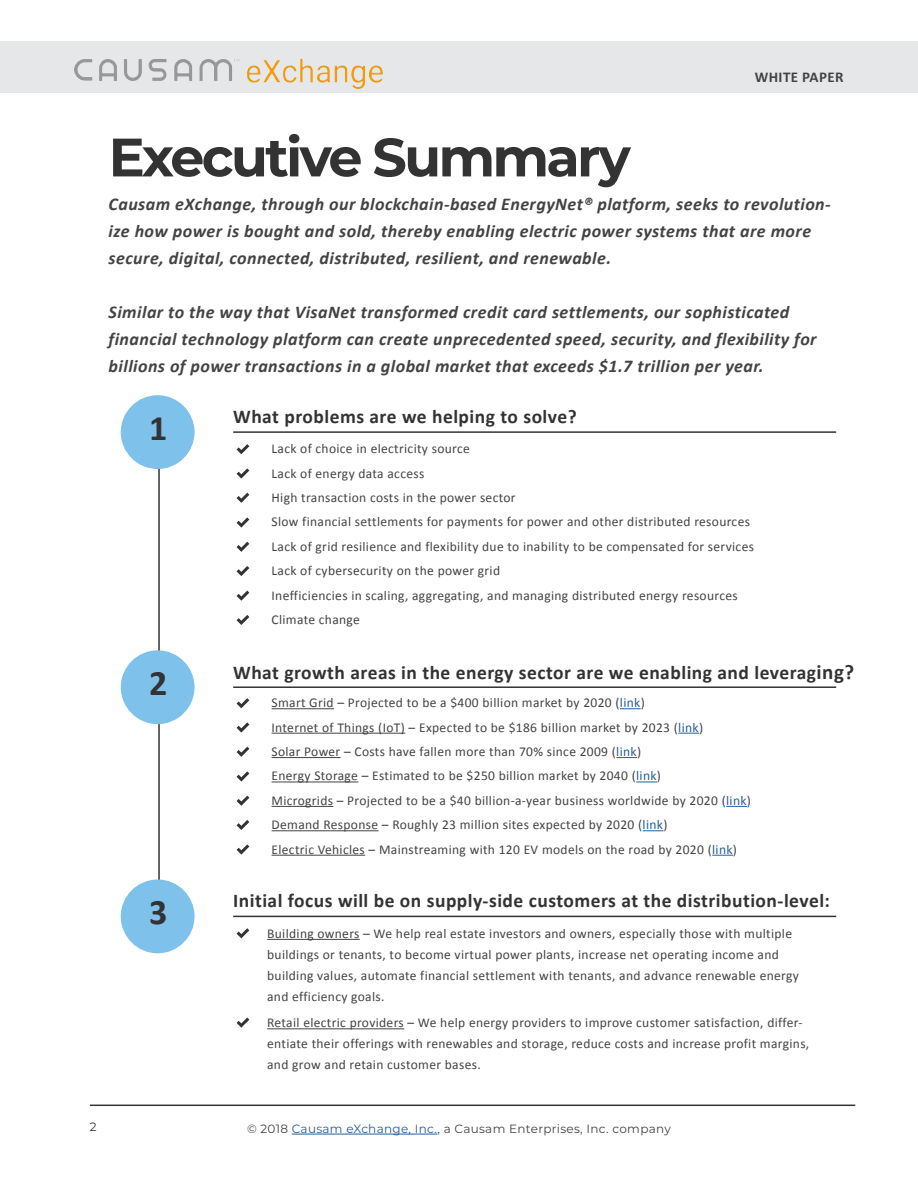
<style>
.page{position:relative;width:918px;height:1188px;background:#fff}
.page>*{position:absolute;margin:0;border:0;box-sizing:border-box;transform-origin:0 0}
.t1{font:700 54px "Montserrat";letter-spacing:-.05em;color:#333}
.t2{font:700 36px "Calibri";color:#333}
.t3{font:700 19.5px "Calibri";letter-spacing:.025em;color:#333}
.t4{font:italic 700 18px/27px "Calibri";letter-spacing:.025em;color:#454242}
.t5{font:700 15px "Calibri";letter-spacing:.025em;color:#454242}
.t6{font:13.5px/24.5px "Calibri";letter-spacing:.025em;color:#454242}
.t7{font:12px "Montserrat";letter-spacing:.025em;color:#454242}
.t8{font:12px "Montserrat";color:#333}
.s1{font-size:21px}
.s2{color:#215e9e}
</style>
<div class="page">
<hr style="left:292px;top:1134px;width:145px;height:1px;background:#215e9e">
<hr style="left:158px;top:425px;width:2px;height:506px;background:#333">
<div style="left:121px;top:395px;width:74px;height:74px;background:#7ec1eb;border-radius:50%"></div>
<svg style="left:237px;top:444px;width:12px;height:10px"></svg>
<svg style="left:237px;top:468px;width:12px;height:11px"></svg>
<svg style="left:237px;top:493px;width:12px;height:10px"></svg>
<div style="left:121px;top:650px;width:74px;height:74px;background:#7ec1eb;border-radius:50%"></div>
<div style="left:121px;top:880px;width:74px;height:73px;background:#7ec1eb;border-radius:50%"></div>
<hr style="left:233px;top:431px;width:603px;height:2px;background:#333">
<hr style="left:233px;top:686px;width:603px;height:2px;background:#333">
<hr style="left:233px;top:916px;width:603px;height:1px;background:#333">
<svg style="left:237px;top:517px;width:12px;height:11px"></svg>
<svg style="left:237px;top:542px;width:12px;height:10px"></svg>
<svg style="left:237px;top:566px;width:12px;height:10px"></svg>
<svg style="left:237px;top:591px;width:12px;height:10px"></svg>
<svg style="left:237px;top:615px;width:12px;height:10px"></svg>
<svg style="left:237px;top:698px;width:12px;height:10px"></svg>
<hr style="left:272px;top:708px;width:62px;height:1px;background:#454242">
<svg style="left:620px;top:708px;width:21px;height:1px"></svg>
<svg style="left:237px;top:722px;width:12px;height:11px"></svg>
<hr style="left:272px;top:733px;width:133px;height:1px;background:#454242">
<svg style="left:678px;top:733px;width:21px;height:1px"></svg>
<svg style="left:237px;top:747px;width:12px;height:10px"></svg>
<hr style="left:272px;top:757px;width:69px;height:1px;background:#454242">
<svg style="left:616px;top:757px;width:21px;height:1px"></svg>
<svg style="left:237px;top:771px;width:12px;height:11px"></svg>
<hr style="left:272px;top:782px;width:86px;height:1px;background:#454242">
<svg style="left:636px;top:782px;width:21px;height:1px"></svg>
<svg style="left:237px;top:796px;width:12px;height:10px"></svg>
<hr style="left:272px;top:806px;width:61px;height:1px;background:#454242">
<svg style="left:726px;top:806px;width:21px;height:1px"></svg>
<svg style="left:237px;top:820px;width:12px;height:10px"></svg>
<hr style="left:272px;top:830px;width:107px;height:1px;background:#454242">
<svg style="left:643px;top:830px;width:20px;height:1px"></svg>
<svg style="left:237px;top:844px;width:12px;height:11px"></svg>
<hr style="left:272px;top:855px;width:93px;height:1px;background:#454242">
<svg style="left:712px;top:855px;width:21px;height:1px"></svg>
<hr style="left:267px;top:939px;width:93px;height:1px;background:#454242">
<hr style="left:267px;top:1028px;width:137px;height:1px;background:#454242">
<svg style="left:237px;top:928px;width:12px;height:10px"></svg>
<svg style="left:237px;top:1017px;width:12px;height:11px"></svg>
<hr style="left:90px;top:1105px;width:765px;height:1px;background:#333">
<div style="left:0;top:41px;width:918px;height:51px;background:#e6e7e8"></div>
<img style="left:74px;top:58px;width:309px;height:35px">
<p class="t5" style="left:755px;top:68px;width:90px">WHITE PAPER</p>
<h1 class="t1" style="left:109px;top:118px;width:524px">Executive Summary</h1>
<p class="t4" style="left:109px;top:191px;width:724px">Causam eXchange, through our blockchain-based EnergyNet® platform, seeks to revolution&shy;ize how power is bought and sold, thereby enabling electric power systems that are more secure, digital, connected, distributed, resilient, and renewable.</p>
<p class="t4" style="left:109px;top:299px;width:709px">Similar to the way that VisaNet transformed credit card settlements, our sophisticated financial technology platform can create unprecedented speed, security, and flexibility for billions of power transactions in a global market that exceeds $1.7 trillion per year.</p>
<h3 class="t3" style="left:233px;top:404px;width:345px">What problems are we helping to solve?</h3>
<h2 class="t2" style="left:149px;top:405px;width:20px">1</h2>
<p class="t6" style="left:272px;top:437px;width:246px">Lack of choice in electricity source<br>Lack of energy data access<br>High transaction costs in the power sector</p>
<h2 class="t2" style="left:149px;top:660px;width:20px">2</h2>
<h2 class="t2" style="left:149px;top:889px;width:20px">3</h2>
<p class="t6" style="left:272px;top:510px;width:484px">Slow financial settlements for payments for power and other distributed resources Lack of grid resilience and flexibility due to inability to be compensated for services Lack of cybersecurity on the power grid<br>Inefficiencies in scaling, aggregating, and managing distributed energy resources Climate change</p>
<h3 class="t3" style="left:233px;top:660px;width:623px">What growth areas in the energy sector are we enabling and leverag<span class="s1">ing?</span></h3>
<p class="t6" style="left:272px;top:691px;width:481px">Smart Grid – Projected to be a $400 billion market by 2020 (<span class="s2">link</span>)<br>Internet of Things (IoT) – Expected to be $186 billion market by 2023 (<span class="s2">link</span>)<br>Solar Power – Costs have fallen more than 70% since 2009 (<span class="s2">link</span>)<br>Energy Storage – Estimated to be $250 billion market by 2040 (<span class="s2">link</span>)<br>Microgrids – Projected to be a $40 billion-a-year business worldwide by 2020 (<span class="s2">link</span>)<br>Demand Response – Roughly 23 million sites expected by 2020 (<span class="s2">link</span>)<br>Electric Vehicles – Mainstreaming with 120 EV models on the road by 2020 (<span class="s2">link</span>)</p>
<h3 class="t3" style="left:233px;top:888px;width:598px">Initial focus will be on supply-side customers at the distribution-level:</h3>
<p class="t6" style="left:267px;top:923px;width:533px;line-height:21px">Building owners – We help real estate investors and owners, especially those with multiple buildings or tenants, to become virtual power plants, increase net operating income and building values, automate financial settlement with tenants, and advance renewable energy and efficiency goals.</p>
<p class="t6" style="left:267px;top:1012px;width:544px;line-height:21px">Retail electric providers – We help energy providers to improve customer satisfaction, differ&shy;entiate their offerings with renewables and storage, reduce costs and increase profit margins, and grow and retain customer bases.</p>
<p class="t8" style="left:90px;top:1119px;width:8px">2</p>
<p class="t7" style="left:247px;top:1120px;width:425px">© 2018 <span class="s2">Causam eXchange, Inc.</span>, a Causam Enterprises, Inc. company</p>
</div>
